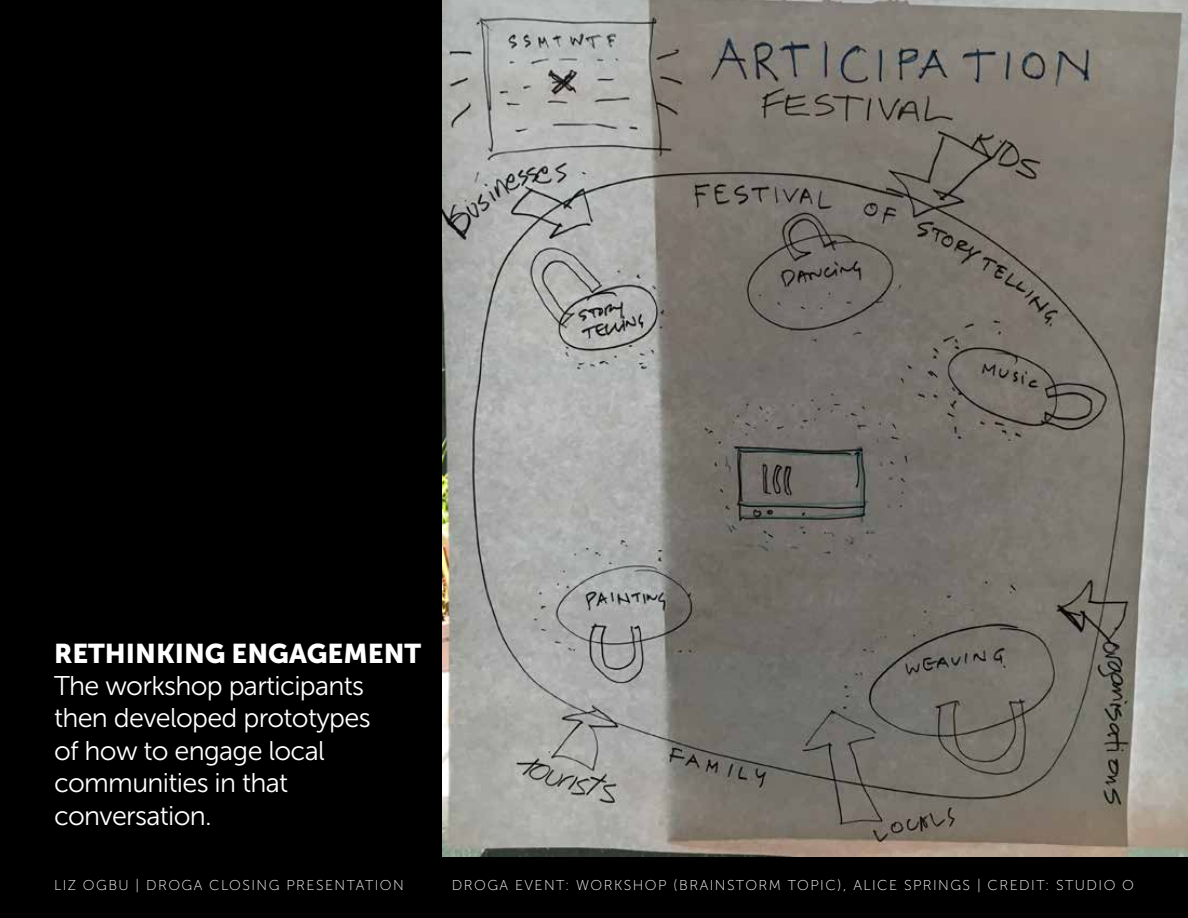
<style>
.page{position:relative;width:1188px;height:918px;background:#000}
.page>*{position:absolute;margin:0;border:0;box-sizing:border-box;transform-origin:0 0}
.t1{font:27px/32.4px "Museo Sans 300";letter-spacing:-.025em;color:#fff}
.t2{font:27px "Museo Sans 900";color:#fff}
.t3{font:14.25px "Museo Sans 100";letter-spacing:.1em;color:#fff}
</style>
<div class="page">
<img style="left:443px;top:0;width:745px;height:856px">
<h1 class="t2" style="left:54px;top:638px;width:369px">RETHINKING ENGAGEMENT</h1>
<h1 class="t1" style="left:54px;top:670px;width:318px">The workshop participants then developed prototypes of how to engage local communities in that conversation.</h1>
<p class="t3" style="left:54px;top:877px;width:351px">LIZ OGBU | DROGA CLOSING PRESENTATION</p>
<p class="t3" style="left:452px;top:877px;width:684px">DROGA EVENT: WORKSHOP (BRAINSTORM TOPIC), ALICE SPRINGS | CREDIT: STUDIO O</p>
</div>
